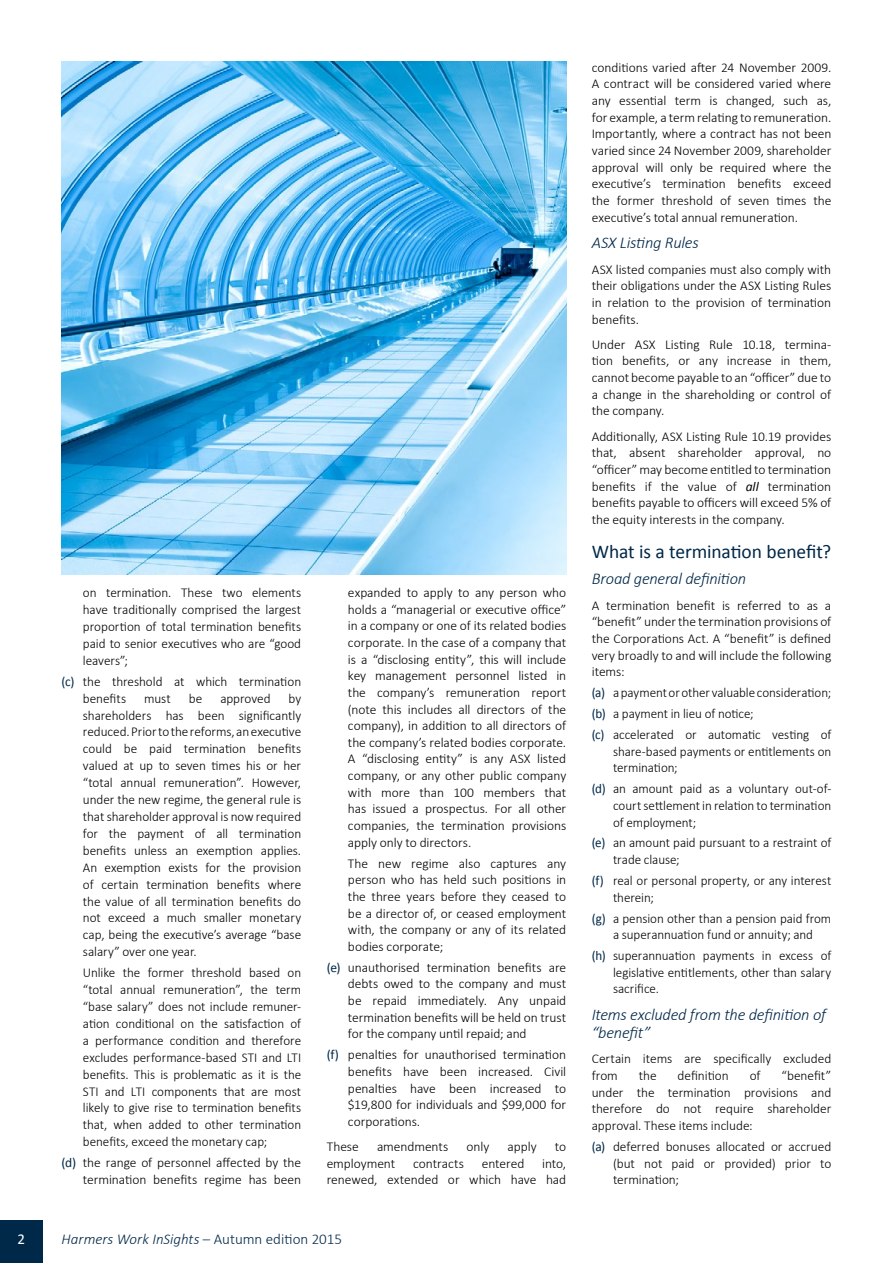
<style>
.page{position:relative;width:893px;height:1263px;background:#fff}
.page>*{position:absolute;margin:0;border:0;box-sizing:border-box;transform-origin:0 0}
.t1{font:19.5px "Calibri";letter-spacing:-.005em;color:#002848}
.t2{font:italic 300 16.5px/18.1px "Calibri";letter-spacing:-.015em;color:#002848}
.t3{font:italic 300 15px "Calibri";color:#002848}
.t4{font:15px "Calibri";color:#fff}
.t5{font:300 13.5px/16.6px "Calibri";letter-spacing:-.005em;color:#000;text-align:justify}
.s1{font-weight:400;color:#002848}
.s2{font-style:normal}
.s3{font-weight:400;font-style:italic}
</style>
<div class="page">
<div style="left:0;top:1220px;width:43px;height:43px;background:#002848"></div>
<img style="left:62px;top:62px;width:504px;height:512px">
<p class="t5" style="left:83px;top:584px;width:220px">on termination. These two elements have traditionally comprised the largest proportion of total termination benefits paid to senior executives who are “good leavers”;</p>
<p class="t5" style="left:83px;top:673px;width:220px;text-indent:-21px"><span class="s1">(c)</span> the threshold at which termination benefits</p>
<p class="t5" style="left:83px;top:689px;width:220px;text-indent:206px">by shareholders has been significantly reduced. Prior to the reforms, an executive could be paid termination benefits valued at up to seven times his or her “total annual remuneration”. However, under the new regime, the general rule is that shareholder approval is now required for the payment of all termination benefits unless an exemption applies.<br>An exemption exists for the provision of certain termination benefits where the value of all termination benefits do not exceed a much smaller monetary cap, being the executive’s average “base salary” over one year.</p>
<p class="t5" style="left:83px;top:964px;width:220px">Unlike the former threshold based on “total annual remuneration”, the term “base salary” does not include remuner&shy;ation conditional on the satisfaction of a performance condition and therefore excludes performance-based STI and LTI benefits. This is problematic as it is the STI and LTI components that are most likely to give rise to termination benefits that, when added to other termination benefits, exceed the monetary cap;</p>
<p class="t5" style="left:62px;top:1154px;width:241px;text-align:right"><span class="s1">(d)</span> the range of personnel affected by the termination benefits regime has been</p>
<p class="t5" style="left:144px;top:690px;width:28px">must</p>
<p class="t5" style="left:189px;top:690px;width:15px">be</p>
<p class="t5" style="left:220px;top:690px;width:52px">approved</p>
<p class="t5" style="left:348px;top:584px;width:220px">expanded to apply to any person who holds a “managerial or executive office” in a company or one of its related bodies corporate. In the case of a company that is a “disclosing entity”, this will include key management personnel listed in the company’s remuneration report (note this includes all directors of the company), in addition to all directors of the company’s related bodies corporate.<br>A “disclosing entity” is any ASX listed company, or any other public company with more than 100 members that has issued a prospectus. For all other companies, the termination provisions apply only to directors.</p>
<p class="t5" style="left:348px;top:855px;width:220px">The new regime also captures any person who has held such positions in the three years before they ceased to be a director of, or ceased employment with, the company or any of its related bodies corporate;</p>
<p class="t5" style="left:348px;top:959px;width:220px;text-indent:-21px"><span class="s1">(e)</span> unauthorised termination benefits are debts owed to the company and must be repaid immediately. Any unpaid termination benefits will be held on trust for the company until repaid; and</p>
<p class="t5" style="left:348px;top:1046px;width:220px;text-indent:-21px"><span class="s1">(f)</span> penalties for unauthorised termination benefits have been increased. Civil penalties have been increased to $19,800 for individuals and $99,000 for corporations.</p>
<p class="t5" style="left:327px;top:1138px;width:34px">These</p>
<p class="t5" style="left:377px;top:1138px;width:73px">amendments</p>
<p class="t5" style="left:466px;top:1138px;width:24px">only</p>
<p class="t5" style="left:508px;top:1138px;width:31px">apply</p>
<p class="t5" style="left:555px;top:1138px;width:13px">to</p>
<p class="t5" style="left:327px;top:1155px;width:70px">employment</p>
<p class="t5" style="left:413px;top:1155px;width:52px">contracts</p>
<p class="t5" style="left:482px;top:1155px;width:44px">entered</p>
<p class="t5" style="left:327px;top:1155px;width:241px;text-align:right">into,<br>renewed, extended or which have had</p>
<p class="t4" style="left:17px;top:1230px;width:9px">2</p>
<p class="t3" style="left:62px;top:1230px;width:282px">Harmers Work InSights <span class="s2">– Autumn edition 2015</span></p>
<p class="t5" style="left:592px;top:59px;width:241px">conditions varied after 24 November 2009.<br>A contract will be considered varied where any essential term is changed, such as, for example, a term relating to remuneration.<br>Importantly, where a contract has not been varied since 24 November 2009, shareholder approval will only be required where the executive’s termination benefits exceed the former threshold of seven times the executive’s total annual remuneration.</p>
<p class="t2" style="left:592px;top:234px;width:108px">ASX Listing Rules</p>
<p class="t5" style="left:592px;top:261px;width:241px">ASX listed companies must also comply with their obligations under the ASX Listing Rules in relation to the provision of termination benefits.</p>
<p class="t5" style="left:592px;top:336px;width:241px">Under ASX Listing Rule 10.18, termina&shy;tion benefits, or any increase in them, cannot become payable to an “officer” due to a change in the shareholding or control of the company.</p>
<p class="t5" style="left:592px;top:428px;width:241px">Additionally, ASX Listing Rule 10.19 provides that, absent shareholder approval, no “officer” may become entitled to termination benefits if the value of <span class="s3">all</span> termination benefits payable to officers will exceed 5% of the equity interests in the company.</p>
<h1 class="t1" style="left:592px;top:539px;width:241px">What is a termination benefit?</h1>
<p class="t2" style="left:592px;top:570px;width:156px">Broad general definition</p>
<p class="t5" style="left:592px;top:597px;width:241px">A termination benefit is referred to as a “benefit” under the termination provisions of the Corporations Act. A “benefit” is defined very broadly to and will include the following items:</p>
<p class="t5" style="left:592px;top:682px;width:241px;line-height:20.9px;text-align:left"><span class="s1">(a)</span> a payment or other valuable consideration; <span class="s1">(b)</span> a payment in lieu of notice;<br><span class="s1">(c)</span> accelerated or automatic vesting of</p>
<p class="t5" style="left:613px;top:743px;width:220px">share-based payments or entitlements on termination;</p>
<p class="t5" style="left:613px;top:780px;width:220px;text-indent:-21px"><span class="s1">(d)</span> an amount paid as a voluntary out-of&shy;court settlement in relation to termination of employment;</p>
<p class="t5" style="left:613px;top:834px;width:220px;text-indent:-21px"><span class="s1">(e)</span> an amount paid pursuant to a restraint of trade clause;</p>
<p class="t5" style="left:613px;top:872px;width:220px;text-indent:-21px"><span class="s1">(f)</span> real or personal property, or any interest therein;</p>
<p class="t5" style="left:592px;top:910px;width:241px;text-align:center"><span class="s1">(g)</span> a pension other than a pension paid from a superannuation fund or annuity; and</p>
<p class="t5" style="left:613px;top:947px;width:220px;text-indent:-21px"><span class="s1">(h)</span> superannuation payments in excess of legislative entitlements, other than salary sacrifice.</p>
<p class="t2" style="left:592px;top:1005px;width:236px">Items excluded from the definition of “benefit”</p>
<p class="t5" style="left:592px;top:1050px;width:241px">Certain items are specifically excluded from</p>
<p class="t5" style="left:592px;top:1067px;width:241px;text-indent:190px">“benefit” under the termination provisions and therefore do not require shareholder approval. These items include:</p>
<p class="t5" style="left:613px;top:1138px;width:220px;text-indent:-21px"><span class="s1">(a)</span> deferred bonuses allocated or accrued (but not paid or provided) prior to termination;</p>
<p class="t5" style="left:639px;top:1067px;width:19px">the</p>
<p class="t5" style="left:677px;top:1067px;width:53px">definition</p>
<p class="t5" style="left:750px;top:1067px;width:12px">of</p>
</div>
